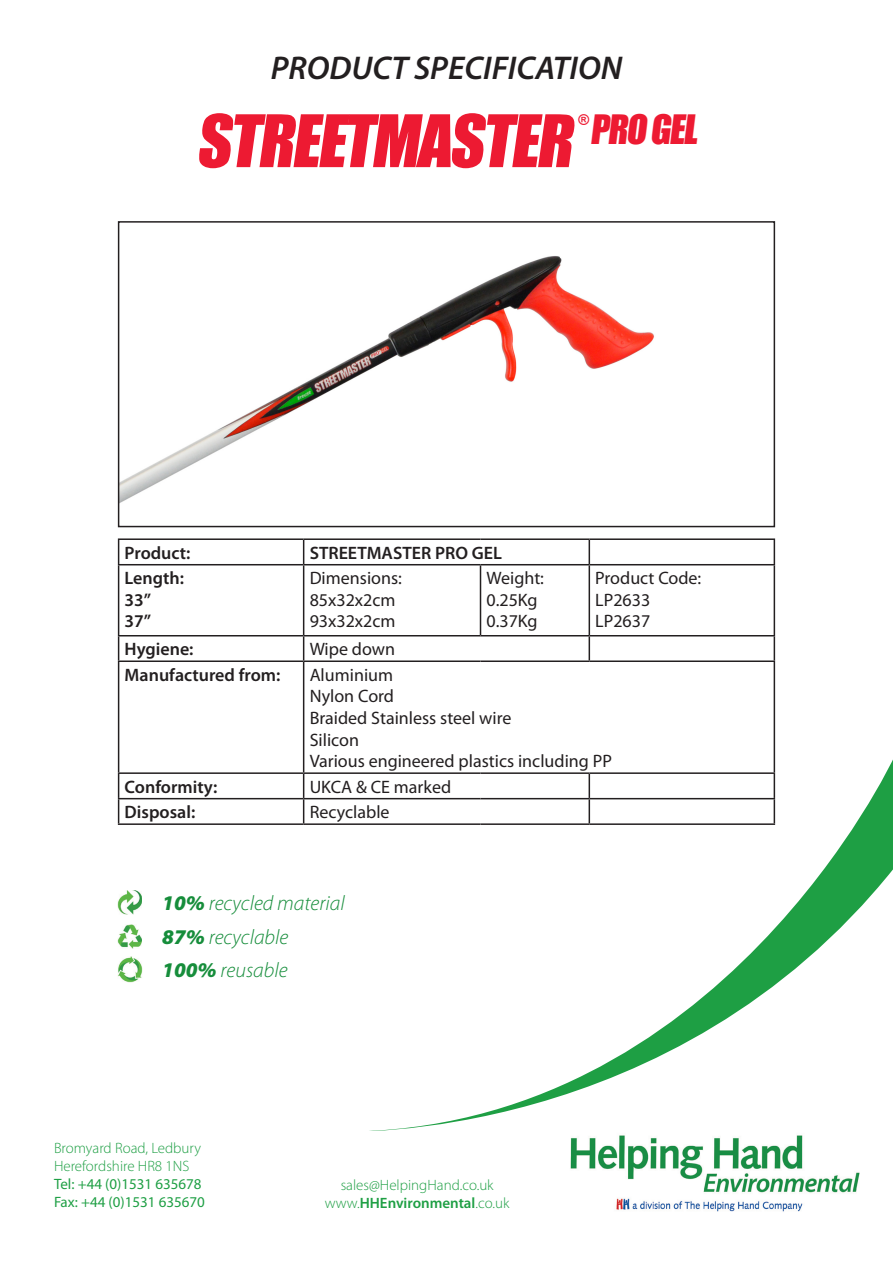
<style>
.page{position:relative;width:893px;height:1263px;background:#fff}
.page>*{position:absolute;margin:0;border:0;box-sizing:border-box;transform-origin:0 0}
.t1{font:66.9px "Impact";color:#ed1a32}
.t2{font:37.2px "Impact";color:#ed1a32}
.t3{font:italic 600 33px "Myriad Pro";color:#231f20}
.t4{font:italic 300 21px "Myriad Pro";color:#168d3b}
.t5{font:18px/21.6px "Myriad Pro";color:#231f20}
.t6{font:600 18px "Myriad Pro";color:#231f20}
.t7{font:300 15px "Myriad Pro";color:#1e9f44}
.t8{font:15px "Myriad Pro";color:#1e9f44}
.t9{font:600 15px "Myriad Pro";color:#1e9f44}
.t10{font:14.55px "Impact";color:#ed1a32}
.s1{font-weight:900}
.s2{font-weight:300}
</style>
<div class="page">
<svg style="left:342px;top:758px;width:551px;height:372px"></svg>
<hr style="left:118px;top:538px;width:186px;height:2px;background:#231f20">
<svg style="left:118px;top:540px;width:1px;height:24px"></svg>
<hr style="left:304px;top:538px;width:176px;height:2px;background:#231f20">
<svg style="left:303px;top:540px;width:1px;height:24px"></svg>
<hr style="left:480px;top:538px;width:109px;height:2px;background:#231f20">
<hr style="left:589px;top:538px;width:186px;height:2px;background:#231f20">
<svg style="left:589px;top:540px;width:1px;height:24px"></svg>
<svg style="left:774px;top:540px;width:1px;height:24px"></svg>
<hr style="left:118px;top:564px;width:186px;height:1px;background:#231f20">
<hr style="left:118px;top:565px;width:1px;height:70px;background:#231f20">
<hr style="left:304px;top:564px;width:176px;height:1px;background:#231f20">
<hr style="left:303px;top:565px;width:1px;height:70px;background:#231f20">
<hr style="left:480px;top:564px;width:109px;height:1px;background:#231f20">
<hr style="left:480px;top:565px;width:1px;height:70px;background:#231f20">
<hr style="left:589px;top:564px;width:186px;height:1px;background:#231f20">
<hr style="left:589px;top:565px;width:1px;height:70px;background:#231f20">
<hr style="left:774px;top:565px;width:1px;height:70px;background:#231f20">
<hr style="left:118px;top:635px;width:186px;height:1px;background:#231f20">
<svg style="left:118px;top:636px;width:1px;height:24px"></svg>
<hr style="left:304px;top:635px;width:176px;height:1px;background:#231f20">
<svg style="left:303px;top:636px;width:1px;height:24px"></svg>
<hr style="left:480px;top:635px;width:109px;height:1px;background:#231f20">
<hr style="left:589px;top:635px;width:186px;height:1px;background:#231f20">
<svg style="left:589px;top:636px;width:1px;height:24px"></svg>
<svg style="left:774px;top:636px;width:1px;height:24px"></svg>
<hr style="left:118px;top:660px;width:186px;height:2px;background:#231f20">
<hr style="left:118px;top:662px;width:1px;height:110px;background:#231f20">
<hr style="left:304px;top:660px;width:176px;height:2px;background:#231f20">
<hr style="left:303px;top:662px;width:1px;height:110px;background:#231f20">
<hr style="left:480px;top:660px;width:109px;height:2px;background:#231f20">
<hr style="left:589px;top:660px;width:186px;height:2px;background:#231f20">
<hr style="left:774px;top:662px;width:1px;height:110px;background:#231f20">
<hr style="left:118px;top:772px;width:186px;height:2px;background:#231f20">
<hr style="left:304px;top:772px;width:176px;height:2px;background:#231f20">
<hr style="left:480px;top:772px;width:109px;height:2px;background:#231f20">
<hr style="left:589px;top:772px;width:186px;height:2px;background:#231f20">
<hr style="left:118px;top:798px;width:186px;height:1px;background:#231f20">
<svg style="left:118px;top:774px;width:1px;height:49px"></svg>
<hr style="left:304px;top:798px;width:176px;height:1px;background:#231f20">
<svg style="left:303px;top:774px;width:1px;height:49px"></svg>
<hr style="left:480px;top:798px;width:109px;height:1px;background:#231f20">
<hr style="left:589px;top:798px;width:186px;height:1px;background:#231f20">
<svg style="left:589px;top:774px;width:1px;height:49px"></svg>
<svg style="left:774px;top:774px;width:1px;height:49px"></svg>
<hr style="left:118px;top:823px;width:186px;height:2px;background:#231f20">
<hr style="left:304px;top:823px;width:176px;height:2px;background:#231f20">
<hr style="left:480px;top:823px;width:109px;height:2px;background:#231f20">
<hr style="left:589px;top:823px;width:186px;height:2px;background:#231f20">
<img style="left:121px;top:256px;width:533px;height:247px">
<div style="left:118px;top:221px;width:657px;height:306px;border:2px solid #231f20"></div>
<img style="left:561px;top:1129px;width:307px;height:83px">
<img style="left:118px;top:925px;width:24px;height:23px">
<img style="left:118px;top:890px;width:24px;height:24px">
<img style="left:118px;top:957px;width:24px;height:25px">
<p class="t3" style="left:271px;top:47px;width:353px">PRODUCT SPECIFICATION</p>
<p class="t2" style="left:590px;top:100px;width:115px">PRO GEL</p>
<p class="t1" style="left:195px;top:89px;width:391px">STREETMASTER</p>
<p class="t10" style="left:578px;top:108px;width:13px">®</p>
<p class="t6" style="left:125px;top:541px;width:67px">Product:</p>
<p class="t6" style="left:310px;top:541px;width:194px">STREETMASTER PRO GEL</p>
<p class="t6" style="left:125px;top:567px;width:61px">Length:</p>
<p class="t6" style="left:125px;top:588px;width:28px">33”</p>
<p class="t6" style="left:125px;top:610px;width:28px">37”</p>
<p class="t5" style="left:486px;top:567px;width:59px">Weight:</p>
<p class="t5" style="left:486px;top:589px;width:53px">0.25Kg<br>0.37Kg</p>
<p class="t5" style="left:310px;top:567px;width:94px">Dimensions:</p>
<p class="t5" style="left:310px;top:589px;width:87px">85x32x2cm</p>
<p class="t5" style="left:310px;top:610px;width:87px">93x32x2cm</p>
<p class="t5" style="left:595px;top:567px;width:108px">Product Code:</p>
<p class="t5" style="left:595px;top:589px;width:57px">LP2633</p>
<p class="t5" style="left:595px;top:610px;width:57px">LP2637</p>
<p class="t6" style="left:125px;top:638px;width:70px">Hygiene:</p>
<p class="t5" style="left:310px;top:638px;width:87px">Wipe down</p>
<p class="t6" style="left:125px;top:663px;width:157px">Manufactured from:</p>
<p class="t5" style="left:310px;top:664px;width:85px">Aluminium</p>
<p class="t5" style="left:310px;top:685px;width:86px">Nylon Cord</p>
<p class="t5" style="left:310px;top:707px;width:203px">Braided Stainless steel wire</p>
<p class="t5" style="left:310px;top:728px;width:51px">Silicon</p>
<p class="t5" style="left:310px;top:750px;width:304px">Various engineered plastics including PP</p>
<p class="t6" style="left:125px;top:775px;width:94px">Conformity:</p>
<p class="t5" style="left:310px;top:775px;width:143px">UKCA &amp; CE marked</p>
<p class="t6" style="left:125px;top:801px;width:72px">Disposal:</p>
<p class="t5" style="left:310px;top:801px;width:81px">Recyclable</p>
<p class="t4" style="left:162px;top:890px;width:184px"><span class="s1">10%</span> recycled material</p>
<p class="t4" style="left:162px;top:925px;width:128px"><span class="s1">87%</span> recyclable</p>
<p class="t4" style="left:162px;top:958px;width:127px"><span class="s1">100%</span> reusable</p>
<p class="t7" style="left:54px;top:1139px;width:149px">Bromyard Road, Ledbury</p>
<p class="t7" style="left:54px;top:1157px;width:137px">Herefordshire HR8 1NS</p>
<p class="t8" style="left:54px;top:1175px;width:149px">Tel: +44 (0)1531 635678</p>
<p class="t8" style="left:54px;top:1193px;width:152px">Fax: +44 (0)1531 635670</p>
<p class="t7" style="left:341px;top:1175px;width:154px">sales@HelpingHand.co.uk</p>
<p class="t9" style="left:325px;top:1193px;width:186px"><span class="s2">www.</span>HHEnvironmental<span class="s2">.co.uk</span></p>
</div>
